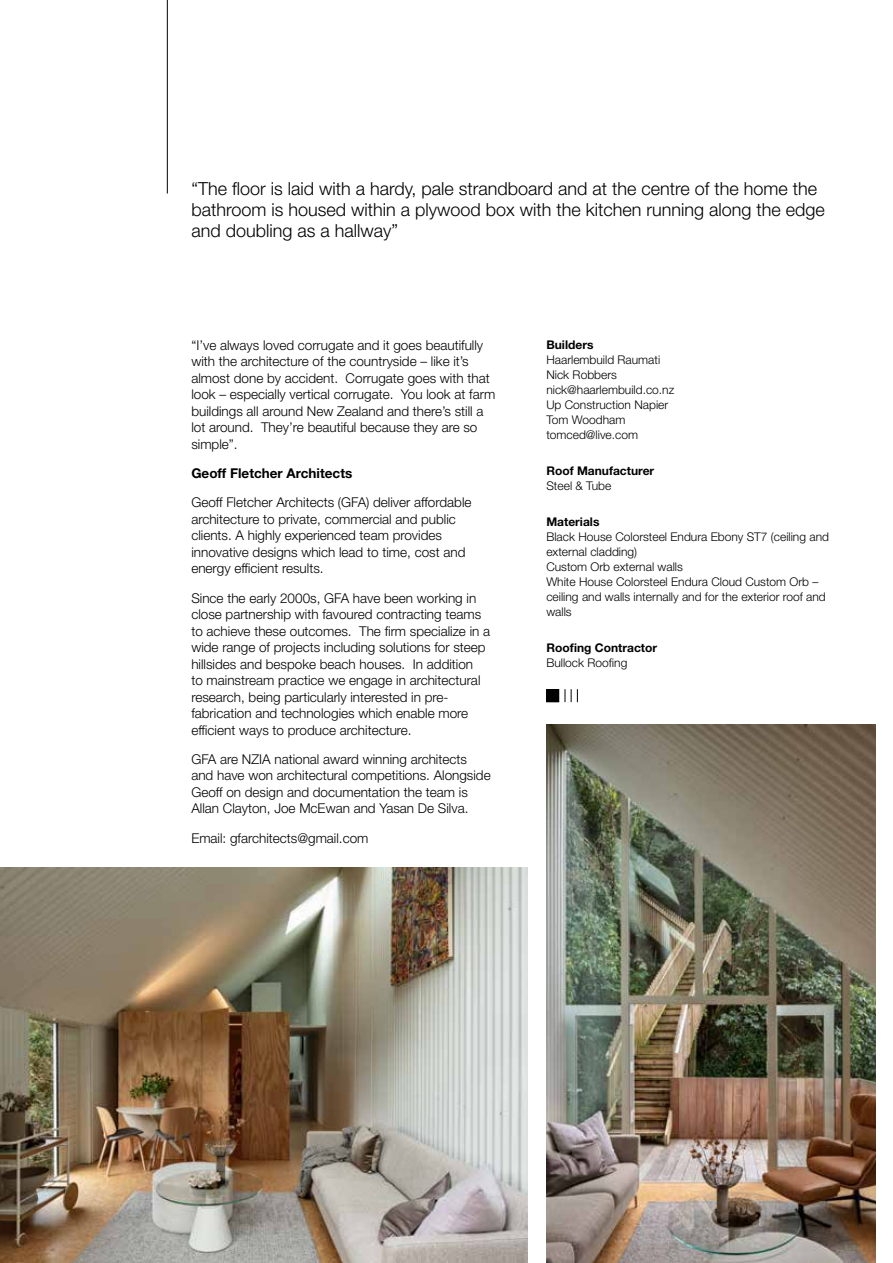
<style>
.page{position:relative;width:893px;height:1263px;background:#fff}
.page>*{position:absolute;margin:0;border:0;box-sizing:border-box;transform-origin:0 0}
.t1{font:300 18px/21px "Helvetica Neue LT Std";color:#000}
.t2{font:300 13.5px/16.5px "Helvetica Neue LT Std";color:#000}
.t3{font:700 13.5px "Helvetica Neue LT Std";color:#000}
.t4{font:300 12px/15px "Helvetica Neue LT Std";color:#000}
.t5{font:700 12px "Helvetica Neue LT Std";color:#000}
</style>
<div class="page">
<hr style="left:167px;top:0;width:1px;height:193px;background:#000">
<img style="left:546px;top:725px;width:330px;height:538px">
<img style="left:0;top:867px;width:527px;height:396px">
<div style="left:547px;top:689px;width:12px;height:13px;background:#000"></div>
<div style="left:546px;top:689px;width:13px;height:13px;border:1px solid #000"></div>
<svg style="left:565px;top:689px;width:13px;height:13px"></svg>
<h1 class="t1" style="left:191px;top:178px;width:635px">“The floor is laid with a hardy, pale strandboard and at the centre of the home the bathroom is housed within a plywood box with the kitchen running along the edge and doubling as a hallway”</h1>
<p class="t2" style="left:191px;top:336px;width:305px">“I’ve always loved corrugate and it goes beautifully with the architecture of the countryside – like it’s almost done by accident. Corrugate goes with that look – especially vertical corrugate. You look at farm buildings all around New Zealand and there’s still a lot around. They’re beautiful because they are so simple”.</p>
<p class="t3" style="left:191px;top:465px;width:162px">Geoff Fletcher Architects</p>
<p class="t2" style="left:191px;top:494px;width:282px">Geoff Fletcher Architects (GFA) deliver affordable architecture to private, commercial and public clients. A highly experienced team provides innovative designs which lead to time, cost and energy efficient results.</p>
<p class="t2" style="left:191px;top:589px;width:300px">Since the early 2000s, GFA have been working in close partnership with favoured contracting teams to achieve these outcomes. The firm specialize in a wide range of projects including solutions for steep hillsides and bespoke beach houses. In addition<br>to mainstream practice we engage in architectural research, being particularly interested in pre&shy;fabrication and technologies which enable more efficient ways to produce architecture.</p>
<p class="t2" style="left:191px;top:750px;width:301px">GFA are NZIA national award winning architects and have won architectural competitions. Alongside Geoff on design and documentation the team is Allan Clayton, Joe McEwan and Yasan De Silva.</p>
<p class="t2" style="left:191px;top:829px;width:179px">Email: gfarchitects@gmail.com</p>
<p class="t5" style="left:546px;top:337px;width:49px">Builders</p>
<p class="t4" style="left:546px;top:352px;width:129px">Haarlembuild Raumati<br>Nick Robbers nick@haarlembuild.co.nz<br>Up Construction Napier<br>Tom Woodham tomced@live.com</p>
<p class="t5" style="left:546px;top:463px;width:109px">Roof Manufacturer</p>
<p class="t4" style="left:546px;top:478px;width:66px">Steel &amp; Tube</p>
<p class="t5" style="left:546px;top:514px;width:55px">Materials</p>
<p class="t4" style="left:546px;top:529px;width:284px">Black House Colorsteel Endura Ebony ST7 (ceiling and external cladding)<br>Custom Orb external walls<br>White House Colorsteel Endura Cloud Custom Orb – ceiling and walls internally and for the exterior roof and walls</p>
<p class="t5" style="left:546px;top:640px;width:112px">Roofing Contractor</p>
<p class="t4" style="left:546px;top:655px;width:82px">Bullock Roofing</p>
</div>
